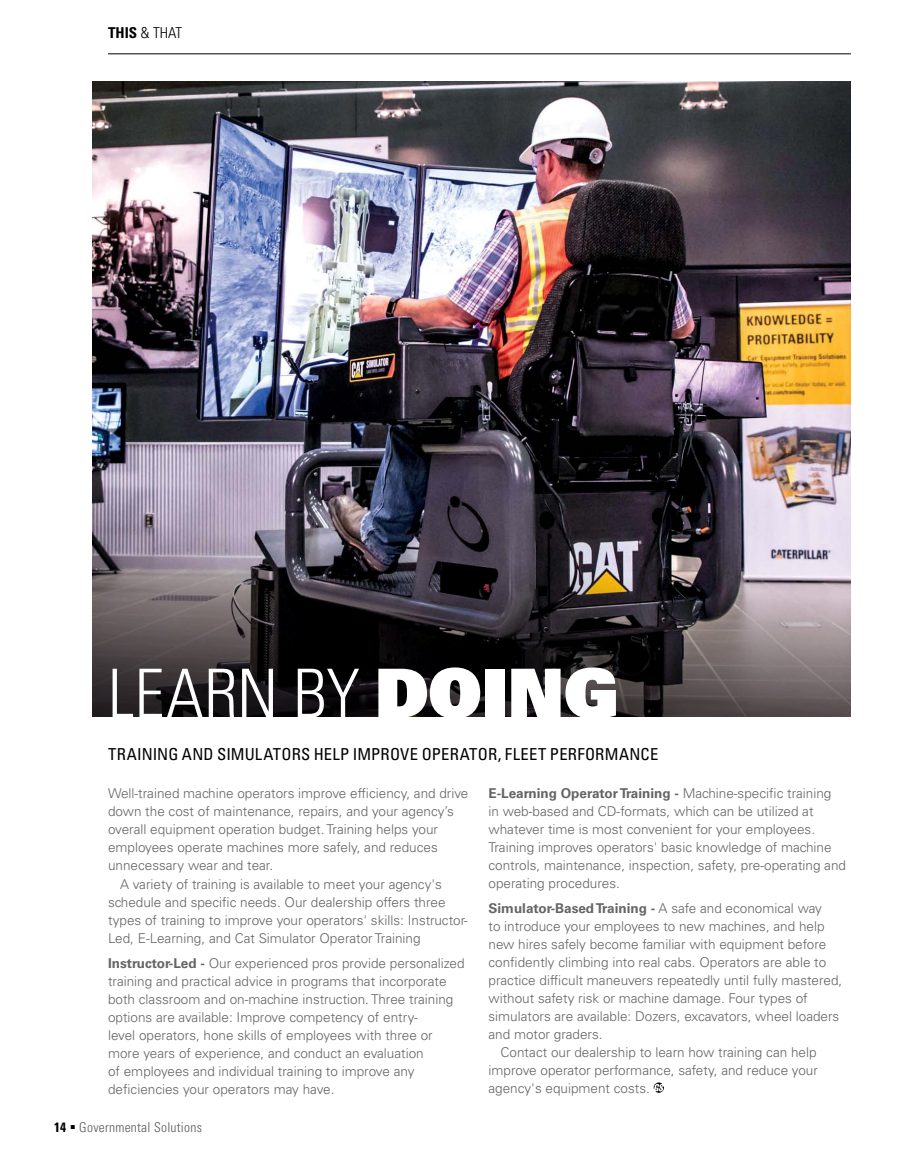
<style>
.page{position:relative;width:905px;height:1161px;background:#fff}
.page>*{position:absolute;margin:0;border:0;box-sizing:border-box;transform-origin:0 0}
.t1{font:300 condensed 67.5px "Univers LT Std";color:#fff}
.t2{font:condensed 16.5px "Univers LT Std";letter-spacing:.015em;color:#000}
.t3{font:300 condensed 15px "Univers LT Std";color:#000}
.t4{font:300 13.5px/18px "Univers LT Std";color:#636466}
.t5{font:700 13.5px "Univers LT Std";color:#636466}
.t6{font:300 condensed 13.5px "Univers LT Std";letter-spacing:.02em;color:#58595b}
.s1{font-weight:700}
.s2{font-family:"Univers LT Std X Black";font-weight:400;font-stretch:normal}
.s3{font-weight:300}
.s4{font-weight:700;color:#000}
.s5{color:#000}
</style>
<div class="page">
<img style="left:92px;top:81px;width:758px;height:373px">
<svg style="left:92px;top:454px;width:758px;height:262px;background:#524b53"></svg>
<svg style="left:653px;top:1083px;width:11px;height:10px"></svg>
<hr style="left:108px;top:53px;width:742px;height:1px;background:#000">
<p class="t3" style="left:108px;top:24px;width:75px"><span class="s1">THIS</span> &amp; THAT</p>
<h1 class="t1" style="left:108px;top:653px;width:512px">LEARN BY <span class="s2">DOING</span></h1>
<p class="t2" style="left:108px;top:744px;width:551px">TRAINING AND SIMULATORS HELP IMPROVE OPERATOR, FLEET PERFORMANCE</p>
<p class="t4" style="left:108px;top:784px;width:362px">Well-trained machine operators improve efficiency, and drive down the cost of maintenance, repairs, and your agency’s overall equipment operation budget. Training helps your employees operate machines more safely, and reduces unnecessary wear and tear.</p>
<p class="t4" style="left:108px;top:876px;width:361px;text-indent:12px">A variety of training is available to meet your agency's schedule and specific needs. Our dealership offers three types of training to improve your operators' skills: Instructor-Led, E-Learning, and Cat Simulator Operator Training</p>
<p class="t4" style="left:108px;top:954px;width:358px"><span class="s1">Instructor-Led -</span> Our experienced pros provide personalized training and practical advice in programs that incorporate both classroom and on-machine instruction. Three training options are available: Improve competency of entry-<br>level operators, hone skills of employees with three or more years of experience, and conduct an evaluation<br>of employees and individual training to improve any deficiencies your operators may have.</p>
<p class="t4" style="left:488px;top:784px;width:359px"><span class="s1">E-Learning Operator Training -</span> Machine-specific training<br>in web-based and CD-formats, which can be utilized at whatever time is most convenient for your employees.<br>Training improves operators' basic knowledge of machine controls, maintenance, inspection, safety, pre-operating and operating procedures.</p>
<p class="t5" style="left:488px;top:900px;width:335px">Simulator-Based Training - <span class="s3">A safe and economical way</span></p>
<p class="t4" style="left:488px;top:917px;width:337px">to introduce your employees to new machines, and help</p>
<p class="t4" style="left:488px;top:935px;width:339px">new hires safely become familiar with equipment before</p>
<p class="t4" style="left:488px;top:953px;width:339px">confidently climbing into real cabs. Operators are able to</p>
<p class="t4" style="left:488px;top:971px;width:355px">practice difficult maneuvers repeatedly until fully mastered,</p>
<p class="t4" style="left:488px;top:989px;width:321px">without safety risk or machine damage. Four types of</p>
<p class="t4" style="left:488px;top:1007px;width:352px">simulators are available: Dozers, excavators, wheel loaders</p>
<p class="t4" style="left:488px;top:1025px;width:116px">and motor graders.</p>
<p class="t4" style="left:500px;top:1043px;width:317px">Contact our dealership to learn how training can help</p>
<p class="t4" style="left:488px;top:1061px;width:331px">improve operator performance, safety, and reduce your</p>
<p class="t4" style="left:488px;top:1079px;width:163px">agency's equipment costs.</p>
<p class="t6" style="left:54px;top:1119px;width:149px"><span class="s4">14</span> <span class="s5">▪</span> Governmental Solutions</p>
</div>
